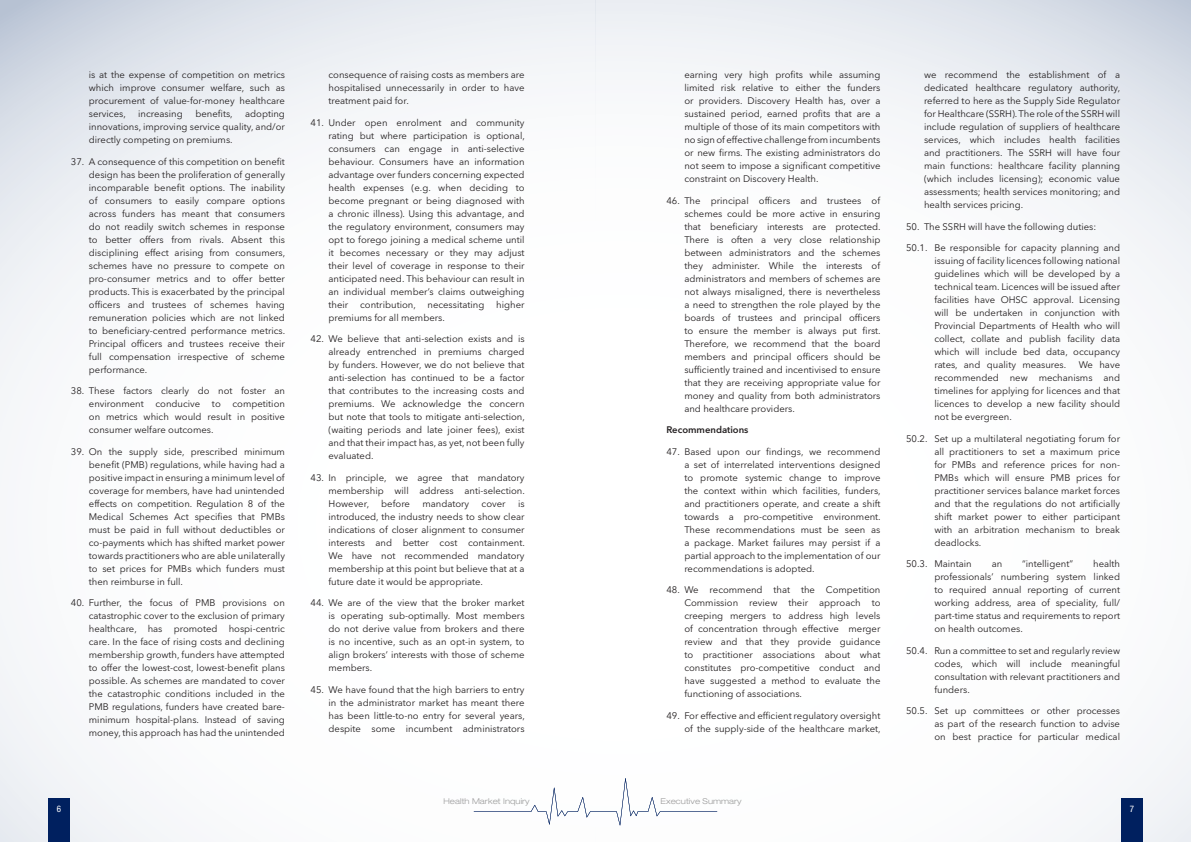
<style>
.page{position:relative;width:1191px;height:842px;background:#fff}
.page>*{position:absolute;margin:0;border:0;box-sizing:border-box;transform-origin:0 0}
.Copy{font:9.5px/13px "Avenir Next LT Pro";color:#231f20;text-align:justify}
.Copy-2{font:600 9.5px "Avenir Next LT Pro";color:#231f20}
.t1{font:condensed 9px "Helvetica Neue LT Std";color:#fff}
.t2{font:300 expanded 8px "Helvetica Neue LT Std";letter-spacing:.01em;color:#9b9b9b}
</style>
<div class="page">
<img style="left:0;top:0;width:1191px;height:842px">
<div style="left:1121px;top:798px;width:21px;height:44px;background:#00205f"></div>
<div style="left:48px;top:798px;width:22px;height:44px;background:#00205f"></div>
<svg style="left:474px;top:778px;width:243px;height:47px"></svg>
<p class="Copy" style="left:89px;top:68px;width:198px">is at the expense of competition on metrics which improve consumer welfare, such as procurement of value-for-money healthcare services,</p>
<p class="Copy" style="left:138px;top:107px;width:46px">increasing</p>
<p class="Copy" style="left:195px;top:107px;width:39px">benefits,</p>
<p class="Copy" style="left:89px;top:107px;width:198px;text-indent:156px">adopting innovations, improving service quality, and/or directly competing on premiums.</p>
<p class="Copy" style="left:89px;top:155px;width:198px;text-indent:-18px">37. A consequence of this competition on benefit design has been the proliferation of generally incomparable benefit options. The inability of consumers to easily compare options across funders has meant that consumers do not readily switch schemes in response to better offers from rivals. Absent this disciplining effect arising from consumers, schemes have no pressure to compete on pro-consumer metrics and to offer better products. This is exacerbated by the principal officers and trustees of schemes having remuneration policies which are not linked to beneficiary-centred performance metrics.<br>Principal officers and trustees receive their full compensation irrespective of scheme performance.</p>
<p class="Copy" style="left:89px;top:384px;width:198px;text-indent:-18px">38. These factors clearly do not foster an environment conducive to competition on metrics which would result in positive consumer welfare outcomes.</p>
<p class="Copy" style="left:89px;top:445px;width:198px;text-indent:-18px">39. On the supply side, prescribed minimum benefit (PMB) regulations, while having had a positive impact in ensuring a minimum level of coverage for members, have had unintended effects on competition. Regulation 8 of the Medical Schemes Act specifies that PMBs must be paid in full without deductibles or co-payments which has shifted market power towards practitioners who are able unilaterally to set prices for PMBs which funders must then reimburse in full.</p>
<p class="Copy" style="left:89px;top:596px;width:198px;text-indent:-18px">40. Further, the focus of PMB provisions on catastrophic cover to the exclusion of primary healthcare, has promoted hospi-centric care. In the face of rising costs and declining membership growth, funders have attempted to offer the lowest-cost, lowest-benefit plans possible. As schemes are mandated to cover the catastrophic conditions included in the PMB regulations, funders have created bare&shy;minimum hospital-plans. Instead of saving money, this approach has had the unintended</p>
<p class="t1" style="left:57px;top:803px;width:6px">6</p>
<p class="Copy" style="left:328px;top:68px;width:198px">consequence of raising costs as members are hospitalised unnecessarily in order to have treatment paid for.</p>
<p class="Copy" style="left:328px;top:116px;width:198px;text-indent:-18px">41. Under open enrolment and community rating but where participation is optional, consumers can engage in anti-selective behaviour. Consumers have an information advantage over funders concerning expected health expenses (e.g. when deciding to become pregnant or being diagnosed with a chronic illness). Using this advantage, and the regulatory environment, consumers may opt to forego joining a medical scheme until it becomes necessary or they may adjust their level of coverage in response to their anticipated need. This behaviour can result in an individual member’s claims outweighing their</p>
<p class="Copy" style="left:360px;top:298px;width:126px">contribution, necessitating</p>
<p class="Copy" style="left:496px;top:298px;width:30px">higher</p>
<p class="Copy" style="left:328px;top:311px;width:118px">premiums for all members.</p>
<p class="Copy" style="left:328px;top:332px;width:198px;text-indent:-18px">42. We believe that anti-selection exists and is already entrenched in premiums charged by funders. However, we do not believe that anti-selection has continued to be a factor that contributes to the increasing costs and premiums. We acknowledge the concern but note that tools to mitigate anti-selection, (waiting periods and late joiner fees), exist and that their impact has, as yet, not been fully evaluated.</p>
<p class="Copy" style="left:328px;top:471px;width:198px;text-indent:-18px">43. In principle, we agree that mandatory membership will address anti-selection.<br>However,</p>
<p class="Copy" style="left:381px;top:497px;width:30px">before</p>
<p class="Copy" style="left:422px;top:497px;width:48px">mandatory</p>
<p class="Copy" style="left:481px;top:497px;width:26px">cover</p>
<p class="Copy" style="left:328px;top:497px;width:198px;text-indent:189px">is introduced, the industry needs to show clear indications of closer alignment to consumer interests and better cost containment.<br>We have not recommended mandatory membership at this point but believe that at a future date it would be appropriate.</p>
<p class="Copy" style="left:328px;top:596px;width:198px;text-indent:-18px">44. We are of the view that the broker market is operating sub-optimally. Most members do not derive value from brokers and there is no incentive, such as an opt-in system, to align brokers’ interests with those of scheme members.</p>
<p class="Copy" style="left:328px;top:683px;width:198px;text-indent:-18px">45. We have found that the high barriers to entry in the administrator market has meant there has been little-to-no entry for several years, despite some incumbent administrators</p>
<p class="Copy" style="left:684px;top:68px;width:198px">earning very high profits while assuming limited risk relative to either the funders or providers. Discovery Health has, over a sustained period, earned profits that are a multiple of those of its main competitors with no sign of effective challenge from incumbents or new firms. The existing administrators do not seem to impose a significant competitive constraint on Discovery Health.</p>
<p class="Copy" style="left:684px;top:194px;width:198px;text-indent:-18px">46. The principal officers and trustees of schemes could be more active in ensuring that beneficiary interests are protected.<br>There is often a very close relationship between administrators and the schemes they administer. While the interests of administrators and members of schemes are not always misaligned, there is nevertheless a need to strengthen the role played by the boards of trustees and principal officers to ensure the member is always put first.<br>Therefore, we recommend that the board members and principal officers should be sufficiently trained and incentivised to ensure that they are receiving appropriate value for money and quality from both administrators and healthcare providers.</p>
<p class="Copy-2" style="left:666px;top:424px;width:84px">Recommendations</p>
<p class="Copy" style="left:684px;top:445px;width:198px;text-indent:-18px">47. Based upon our findings, we recommend a set of interrelated interventions designed to promote systemic change to improve the context within which facilities, funders, and practitioners operate, and create a shift towards a pro-competitive environment.<br>These recommendations must be seen as a package. Market failures may persist if a partial approach to the implementation of our recommendations is adopted.</p>
<p class="Copy" style="left:684px;top:583px;width:198px;text-indent:-18px">48. We recommend that the Competition Commission review their approach to creeping mergers to address high levels of concentration through effective merger review and that they provide guidance to practitioner associations about what constitutes pro-competitive conduct and have suggested a method to evaluate the functioning of associations.</p>
<p class="Copy" style="left:666px;top:709px;width:216px;text-align:right">49. For effective and efficient regulatory oversight of the supply-side of the healthcare market,</p>
<p class="t2" style="left:443px;top:796px;width:88px">Health Market Inquiry</p>
<p class="t2" style="left:660px;top:796px;width:83px">Executive Summary</p>
<p class="Copy" style="left:924px;top:68px;width:198px">we recommend the establishment of a dedicated healthcare regulatory authority, referred to here as the Supply Side Regulator for Healthcare (SSRH). The role of the SSRH will include regulation of suppliers of healthcare services, which includes health facilities and practitioners. The SSRH will have four main functions: healthcare facility planning (which includes licensing); economic value assessments; health services monitoring; and health services pricing.</p>
<p class="Copy" style="left:906px;top:220px;width:192px">50. The SSRH will have the following duties:</p>
<p class="Copy" style="left:934px;top:241px;width:187px;text-indent:-28px">50.1. Be responsible for capacity planning and issuing of facility licences following national guidelines which will be developed by a technical team. Licences will be issued after facilities have OHSC approval. Licensing will be undertaken in conjunction with Provincial Departments of Health who will collect, collate and publish facility data which will include bed data, occupancy rates, and quality measures.</p>
<p class="Copy" style="left:934px;top:358px;width:187px;text-indent:144px">We have recommended new mechanisms and timelines for applying for licences and that licences to develop a new facility should not be evergreen.</p>
<p class="Copy" style="left:934px;top:432px;width:187px;text-indent:-28px">50.2. Set up a multilateral negotiating forum for all practitioners to set a maximum price for PMBs and reference prices for non-PMBs which will ensure PMB prices for practitioner services balance market forces and that the regulations do not artificially shift market power to either participant with an arbitration mechanism to break deadlocks.</p>
<p class="Copy" style="left:906px;top:557px;width:67px">50.3. Maintain</p>
<p class="Copy" style="left:991px;top:557px;width:12px">an</p>
<p class="Copy" style="left:1022px;top:557px;width:53px">“intelligent”</p>
<p class="Copy" style="left:934px;top:557px;width:187px;text-indent:159px">health professionals’ numbering system linked to required annual reporting of current working address, area of speciality, full/ part-time status and requirements to report on health outcomes.</p>
<p class="Copy" style="left:934px;top:644px;width:187px;text-indent:-28px">50.4. Run a committee to set and regularly review codes, which will include meaningful consultation with relevant practitioners and funders.</p>
<p class="Copy" style="left:934px;top:704px;width:187px;text-indent:-28px">50.5. Set up committees or other processes as part of the research function to advise on best practice for particular medical</p>
<p class="t1" style="left:1129px;top:803px;width:6px">7</p>
</div>
